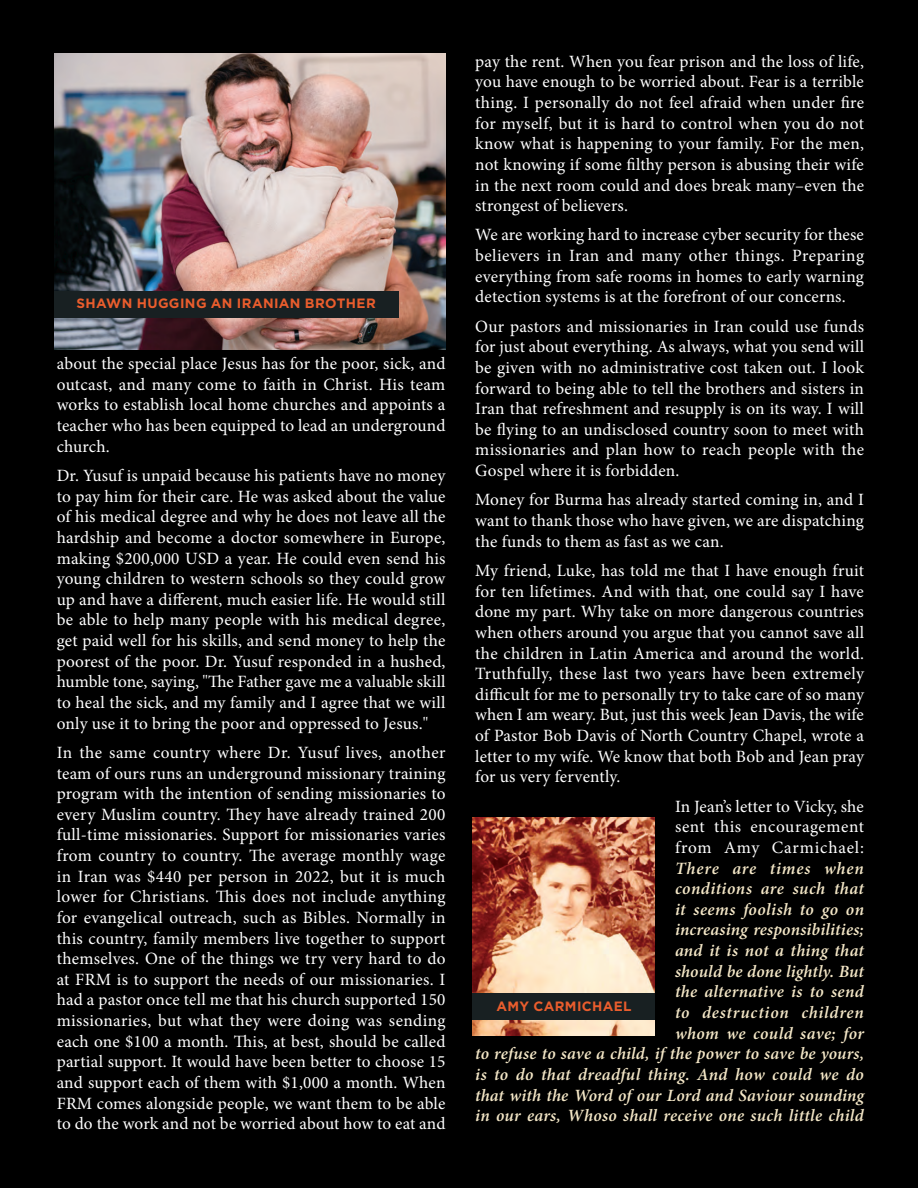
<style>
.page{position:relative;width:918px;height:1188px;background:#000}
.page>*{position:absolute;margin:0;border:0;box-sizing:border-box;transform-origin:0 0}
.t1{font:17.25px/20.7px "Minion Pro";letter-spacing:.01em;color:#fff;text-align:justify}
.t2{font:italic 600 17.25px/20.7px "Minion Pro";letter-spacing:.015em;color:#f4e7c7;text-align:right}
.t3{font:700 13.5px "Gotham";letter-spacing:.025em;color:#ea5d2d}
</style>
<div class="page">
<img style="left:54px;top:53px;width:392px;height:297px">
<img style="left:472px;top:818px;width:183px;height:218px">
<div style="left:472px;top:993px;width:183px;height:27px;background:#182022"></div>
<div style="left:54px;top:291px;width:344px;height:27px;background:#182022"></div>
<p class="t3" style="left:76px;top:296px;width:301px">SHAWN HUGGING AN IRANIAN BROTHER</p>
<p class="t1" style="left:57px;top:353px;width:390px">about the special place Jesus has for the poor, sick, and outcast, and many come to faith in Christ. His team works to establish local home churches and appoints a teacher who has been equipped to lead an underground church.</p>
<p class="t1" style="left:57px;top:465px;width:390px">Dr. Yusuf is unpaid because his patients have no money to pay him for their care. He was asked about the value of his medical degree and why he does not leave all the hardship and become a doctor somewhere in Europe, making $200,000 USD a year. He could even send his young children to western schools so they could grow up and have a different, much easier life. He would still be able to help many people with his medical degree, get paid well for his skills, and send money to help the poorest of the poor. Dr. Yusuf responded in a hushed, humble tone, saying, "The Father gave me a valuable skill to heal the sick, and my family and I agree that we will only use it to bring the poor and oppressed to Jesus."</p>
<p class="t1" style="left:57px;top:742px;width:390px">In the same country where Dr. Yusuf lives, another team of ours runs an underground missionary training program with the intention of sending missionaries to every Muslim country. They have already trained 200 full-time missionaries. Support for missionaries varies from country to country. The average monthly wage in Iran was $440 per person in 2022, but it is much lower for Christians. This does not include anything for evangelical outreach, such as Bibles. Normally in this country, family members live together to support themselves. One of the things we try very hard to do at FRM is to support the needs of our missionaries. I had a pastor once tell me that his church supported 150 missionaries, but what they were doing was sending each one $100 a month. This, at best, should be called partial support. It would have been better to choose 15 and support each of them with $1,000 a month. When FRM comes alongside people, we want them to be able to do the work and not be worried about how to eat and</p>
<p class="t1" style="left:475px;top:51px;width:390px">pay the rent. When you fear prison and the loss of life, you have enough to be worried about. Fear is a terrible thing. I personally do not feel afraid when under fire for myself, but it is hard to control when you do not know what is happening to your family. For the men, not knowing if some filthy person is abusing their wife in the next room could and does break many–even the strongest of believers.</p>
<p class="t1" style="left:475px;top:225px;width:390px">We are working hard to increase cyber security for these believers in Iran and many other things. Preparing everything from safe rooms in homes to early warning detection systems is at the forefront of our concerns.</p>
<p class="t1" style="left:475px;top:316px;width:390px">Our pastors and missionaries in Iran could use funds for just about everything. As always, what you send will be given with no administrative cost taken out. I look forward to being able to tell the brothers and sisters in Iran that refreshment and resupply is on its way. I will be flying to an undisclosed country soon to meet with missionaries and plan how to reach people with the Gospel where it is forbidden.</p>
<p class="t1" style="left:475px;top:490px;width:390px">Money for Burma has already started coming in, and I want to thank those who have given, we are dispatching the funds to them as fast as we can.</p>
<p class="t1" style="left:475px;top:560px;width:390px">My friend, Luke, has told me that I have enough fruit for ten lifetimes. And with that, one could say I have done my part. Why take on more dangerous countries when others around you argue that you cannot save all the children in Latin America and around the world.<br>Truthfully, these last two years have been extremely difficult for me to personally try to take care of so many when I am weary. But, just this week Jean Davis, the wife of Pastor Bob Davis of North Country Chapel, wrote a letter to my wife. We know that both Bob and Jean pray for us very fervently.</p>
<p class="t1" style="left:675px;top:796px;width:191px">In Jean’s letter to Vicky, she sent this encouragement from Amy Carmichael:</p>
<p class="t2" style="left:475px;top:858px;width:390px">There are times when<br>conditions are such that<br>it seems foolish to go on<br>increasing responsibilities;<br>and it is not a thing that<br>should be done lightly. But<br>the alternative is to send<br>to destruction children<br>whom we could save; for<br>to refuse to save a child, if the power to save be yours, is to do that dreadful thing. And how could we do that with the Word of our Lord and Saviour sounding in our ears, Whoso shall receive one such little child</p>
<p class="t3" style="left:496px;top:999px;width:137px">AMY CARMICHAEL</p>
</div>
